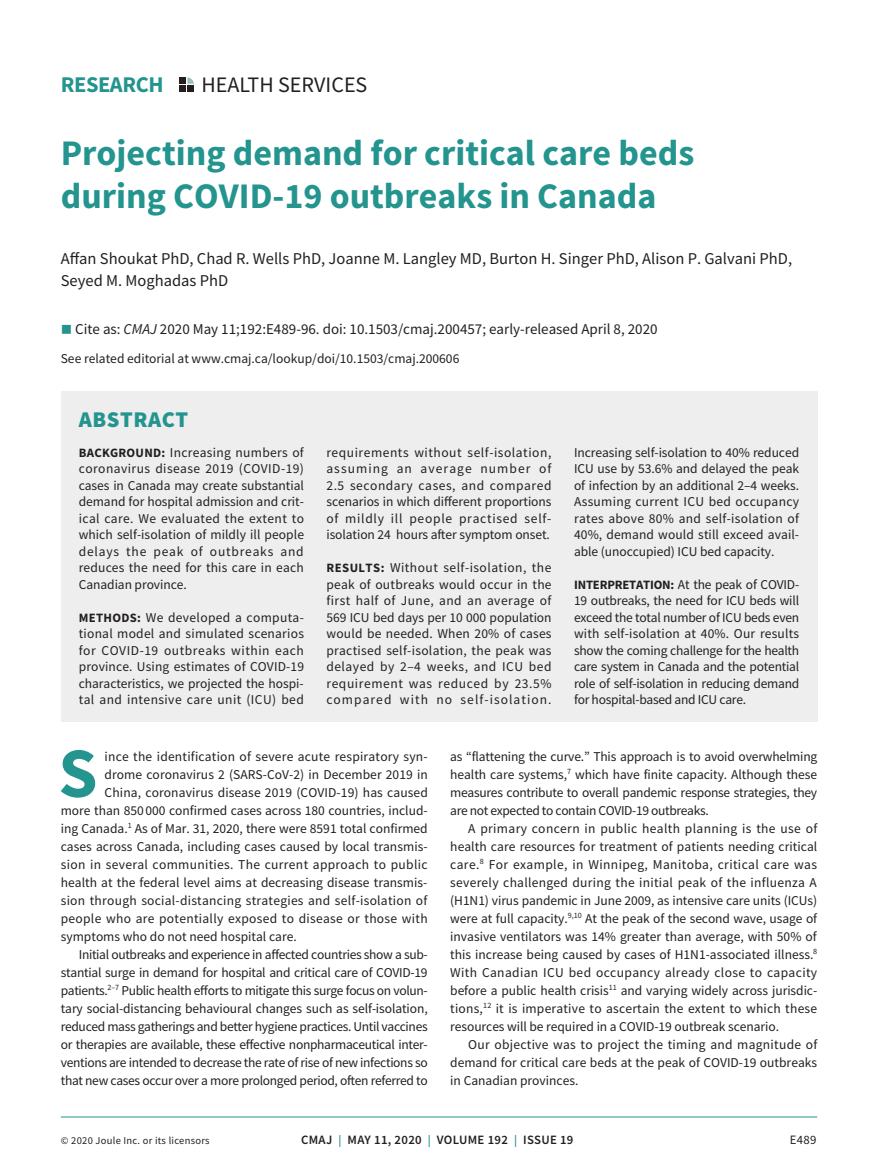
<style>
.page{position:relative;width:878px;height:1175px;background:#fff}
.page>*{position:absolute;margin:0;border:0;box-sizing:border-box;transform-origin:0 0}
.t1{font:700 70.65px "Source Sans Pro";color:#24948e}
.t2{font:700 36px/43.2px "Source Sans Pro";color:#24948e}
.t3{font:700 22.5px "Source Sans Pro";letter-spacing:-.02em;color:#24948e}
.t4{font:900 22.5px "Source Sans Pro";letter-spacing:.025em;color:#24948e}
.t5{font:22.05px "Source Sans Pro";color:#231f20}
.t6{font:16.5px/22.5px "Source Sans Pro";color:#231f20}
.t7{font:15px "Source Sans Pro";color:#231f20}
.t8{font:13.5px/16.5px "Source Sans Pro";color:#231f20;text-align:justify}
.t9{font:13.5px "Source Sans Pro";letter-spacing:-.025em;color:#231f20}
.t10{font:13.5px "Source Sans Pro";letter-spacing:.02em;color:#231f20}
.t11{font:13.5px "Source Sans Pro";letter-spacing:-.02em;color:#231f20}
.t12{font:13.5px "Source Sans Pro";letter-spacing:.025em;color:#231f20}
.t13{font:600 12.75px "Source Sans Pro";letter-spacing:.025em;color:#231f20}
.t14{font:12.75px "Source Sans Pro";color:#231f20}
.t15{font:10.5px "Source Sans Pro";letter-spacing:.025em;color:#231f20}
.s1{color:#24948e}
.s2{font-style:italic}
.s3{font-weight:700;font-size:12.75px}
.s4{font-size:12px;color:#24948e}
</style>
<div class="page">
<hr style="left:61px;top:1116px;width:756px;height:1px;background:#24948e">
<div style="left:179px;top:77px;width:7px;height:7px;background:#231f20"></div>
<div style="left:179px;top:85px;width:7px;height:7px;background:#231f20"></div>
<svg style="left:187px;top:77px;width:7px;height:7px"></svg>
<div style="left:187px;top:85px;width:7px;height:7px;background:#231f20"></div>
<div style="left:61px;top:392px;width:756px;height:330px;background:#eeeeef"></div>
<h3 class="t3" style="left:61px;top:69px;width:104px">RESEARCH</h3>
<h3 class="t5" style="left:201px;top:70px;width:167px">HEALTH SERVICES</h3>
<h2 class="t2" style="left:61px;top:131px;width:635px">Projecting demand for critical care beds during COVID-19 outbreaks in Canada</h2>
<p class="t6" style="left:61px;top:247px;width:732px">Affan Shoukat PhD, Chad R. Wells PhD, Joanne M. Langley MD, Burton H. Singer PhD, Alison P. Galvani PhD,<br>Seyed M. Moghadas PhD</p>
<p class="t7" style="left:61px;top:320px;width:598px"><span class="s1">■</span> Cite as: <span class="s2">CMAJ</span> 2020 May 11;192:E489-96. doi: 10.1503/cmaj.200457; early-released April 8, 2020</p>
<p class="t8" style="left:61px;top:350px;width:400px">See related editorial at www.cmaj.ca/lookup/doi/10.1503/cmaj.200606</p>
<h3 class="t4" style="left:79px;top:403px;width:111px">ABSTRACT</h3>
<p class="t8" style="left:79px;top:444px;width:227px"><span class="s3">BACKGROUND:</span> Increasing numbers of coronavirus disease 2019 (COVID-19) cases in Canada may create substantial demand for hospital admission and crit&shy;ical care. We evaluated the extent to which self-isolation of mildly ill people delays the peak of outbreaks and reduces the need for this care in each Canadian province.</p>
<p class="t8" style="left:79px;top:609px;width:227px"><span class="s3">METHODS:</span> We developed a computa&shy;tional model and simulated scenarios for COVID-19 outbreaks within each province. Using estimates of COVID-19 characteristics, we projected the hospi&shy;tal and intensive care unit (ICU) bed</p>
<p class="t8" style="left:326px;top:444px;width:227px">requirements without self-isolation, assuming an average number of 2.5 secondary cases, and compared scenarios in which different proportions of mildly ill people practised self&shy;isolation 24 hours after symptom onset.</p>
<p class="t8" style="left:326px;top:559px;width:227px"><span class="s3">RESULTS:</span> Without self-isolation, the peak of outbreaks would occur in the first half of June, and an average of 569 ICU bed days per 10 000 population would be needed. When 20% of cases practised self-isolation, the peak was delayed by 2–4 weeks, and ICU bed requirement was reduced by 23.5% compared with no self-isolation.</p>
<p class="t8" style="left:574px;top:444px;width:227px">Increasing self-isolation to 40% reduced ICU use by 53.6% and delayed the peak of infection by an additional 2–4 weeks.<br>Assuming current ICU bed occupancy rates above 80% and self-isolation of 40%, demand would still exceed avail&shy;able (unoccupied) ICU bed capacity.</p>
<p class="t8" style="left:574px;top:576px;width:227px"><span class="s3">INTERPRETATION:</span> At the peak of COVID-19 outbreaks, the need for ICU beds will exceed the total number of ICU beds even with self-isolation at 40%. Our results show the coming challenge for the health care system in Canada and the potential role of self-isolation in reducing demand for hospital-based and ICU care.</p>
<h1 class="t1" style="left:58px;top:725px;width:41px">S</h1>
<p class="t8" style="left:105px;top:748px;width:324px">ince the identification of severe acute respiratory syn-</p>
<p class="t8" style="left:105px;top:766px;width:324px">drome coronavirus 2 (SARS-CoV-2) in December 2019 in</p>
<p class="t8" style="left:105px;top:784px;width:325px">China, coronavirus disease 2019 (COVID-19) has caused</p>
<p class="t8" style="left:61px;top:802px;width:368px">more than 850 000 confirmed cases across 180 countries, includ-</p>
<p class="t8" style="left:61px;top:820px;width:368px">ing Canada.<sup>1</sup> As of Mar. 31, 2020, there were 8591 total confirmed</p>
<p class="t8" style="left:61px;top:838px;width:368px">cases across Canada, including cases caused by local transmis-</p>
<p class="t12" style="left:61px;top:855px;width:368px">sion in several communities. The current approach to public</p>
<p class="t8" style="left:61px;top:874px;width:368px">health at the federal level aims at decreasing disease transmis-</p>
<p class="t10" style="left:61px;top:891px;width:368px">sion through social-distancing strategies and self-isolation of</p>
<p class="t10" style="left:61px;top:909px;width:368px">people who are potentially exposed to disease or those with</p>
<p class="t8" style="left:61px;top:928px;width:237px">symptoms who do not need hospital care.</p>
<p class="t9" style="left:79px;top:945px;width:350px">Initial outbreaks and experience in affected countries show a sub-</p>
<p class="t11" style="left:61px;top:963px;width:368px">stantial surge in demand for hospital and critical care of COVID-19</p>
<p class="t9" style="left:61px;top:981px;width:368px">patients.<sup>2–7</sup> Public health efforts to mitigate this surge focus on volun-</p>
<p class="t8" style="left:61px;top:1000px;width:368px">tary social-distancing behavioural changes such as self-isolation,</p>
<p class="t9" style="left:61px;top:1017px;width:368px">reduced mass gatherings and better hygiene practices. Until vaccines</p>
<p class="t9" style="left:61px;top:1035px;width:368px">or therapies are available, these effective nonpharmaceutical inter-</p>
<p class="t9" style="left:61px;top:1053px;width:368px">ventions are intended to decrease the rate of rise of new infections so</p>
<p class="t9" style="left:61px;top:1071px;width:368px">that new cases occur over a more prolonged period, often referred to</p>
<p class="t8" style="left:450px;top:747px;width:368px;line-height:18px">as “flattening the curve.” This approach is to avoid overwhelming health care systems,<sup>7</sup> which have finite capacity. Although these measures contribute to overall pandemic response strategies, they are not expected to contain COVID-19 outbreaks.</p>
<p class="t8" style="left:450px;top:819px;width:368px;line-height:18px;text-indent:18px">A primary concern in public health planning is the use of health care resources for treatment of patients needing critical care.<sup>8</sup> For example, in Winnipeg, Manitoba, critical care was severely challenged during the initial peak of the influenza A (H1N1) virus pandemic in June 2009, as intensive care units (ICUs) were at full capacity.<sup>9,10</sup> At the peak of the second wave, usage of invasive ventilators was 14% greater than average, with 50% of this increase being caused by cases of H1N1-associated illness.<sup>8<br></sup>With Canadian ICU bed occupancy already close to capacity before a public health crisis<sup>11</sup> and varying widely across jurisdic&shy;tions,<sup>12</sup> it is imperative to ascertain the extent to which these resources will be required in a COVID-19 outbreak scenario.</p>
<p class="t8" style="left:450px;top:1035px;width:368px;line-height:18px;text-indent:18px">Our objective was to project the timing and magnitude of demand for critical care beds at the peak of COVID-19 outbreaks in Canadian provinces.</p>
<p class="t15" style="left:61px;top:1134px;width:150px">© 2020 Joule Inc. or its licensors</p>
<p class="t13" style="left:301px;top:1131px;width:274px">CMAJ <span class="s4">|</span> MAY 11, 2020 <span class="s4">|</span> VOLUME 192 <span class="s4">|</span> ISSUE 19</p>
<p class="t14" style="left:789px;top:1132px;width:28px">E489</p>
</div>
